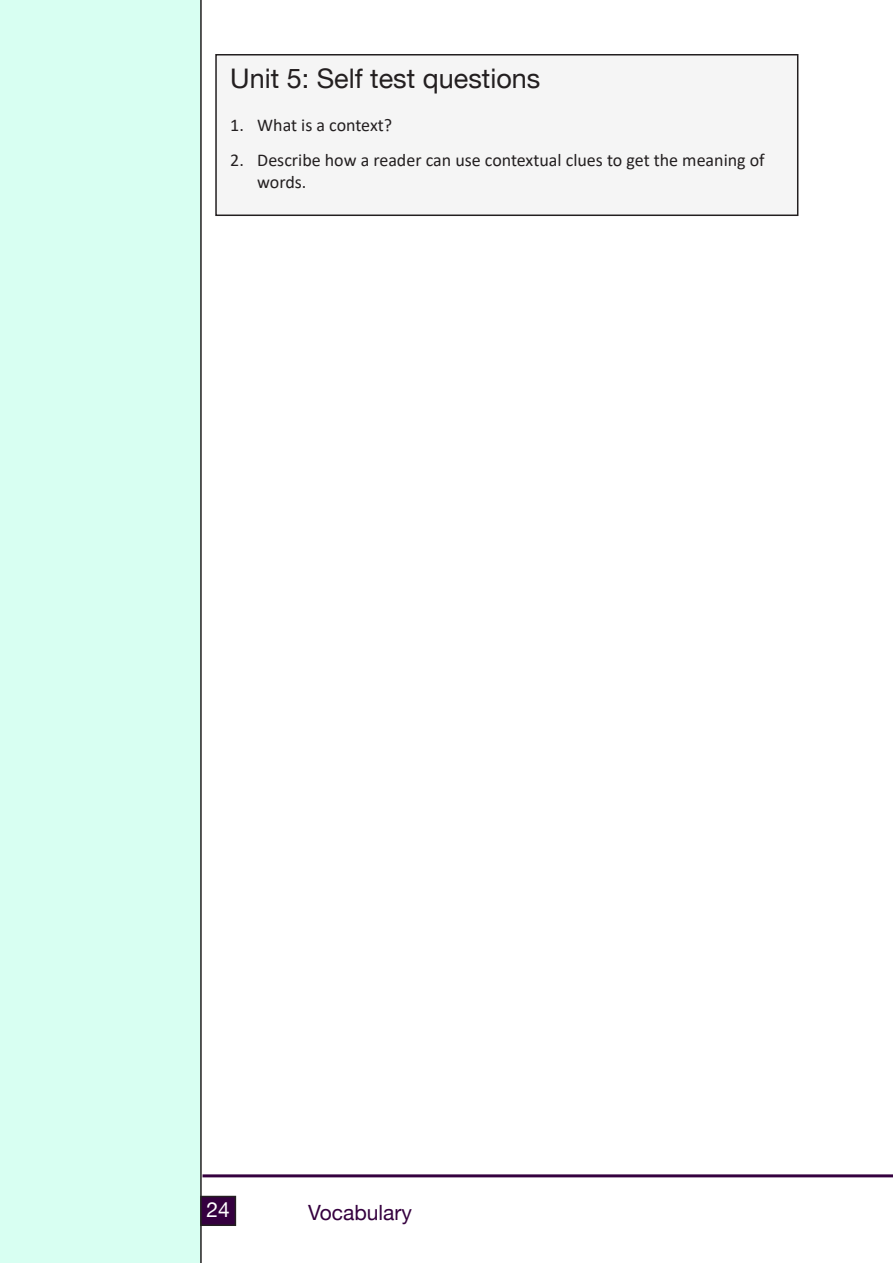
<style>
.page{position:relative;width:893px;height:1263px;background:#fff}
.page>*{position:absolute;margin:0;border:0;box-sizing:border-box;transform-origin:0 0}
.t1{font:27px "Helvetica Neue";color:#231f20}
.t2{font:21px "Helvetica Neue";color:#35003f}
.t3{font:21px "Helvetica Neue";color:#fff}
.t4{font:18px/21.6px "Calibri";color:#231f20}
</style>
<div class="page">
<div style="left:0;top:0;width:202px;height:1263px;background:#d8fff2"></div>
<hr style="left:202px;top:1174px;width:691px;height:3px;background:#35003f">
<div style="left:201px;top:1196px;width:34px;height:29px;background:#35003f"></div>
<div style="left:200px;top:1196px;width:36px;height:30px;border:2px solid #231f20"></div>
<div style="left:216px;top:55px;width:582px;height:160px;background:#f5f5f5"></div>
<div style="left:215px;top:54px;width:583px;height:162px;border:2px solid #231f20"></div>
<p class="t1" style="left:230px;top:62px;width:312px">Unit 5: Self test questions</p>
<p class="t4" style="left:230px;top:114px;width:163px">1. What is a context?</p>
<p class="t4" style="left:257px;top:149px;width:509px;text-indent:-27px">2. Describe how a reader can use contextual clues to get the meaning of words.</p>
<p class="t3" style="left:206px;top:1197px;width:25px">24</p>
<p class="t2" style="left:308px;top:1199px;width:105px">Vocabulary</p>
</div>
